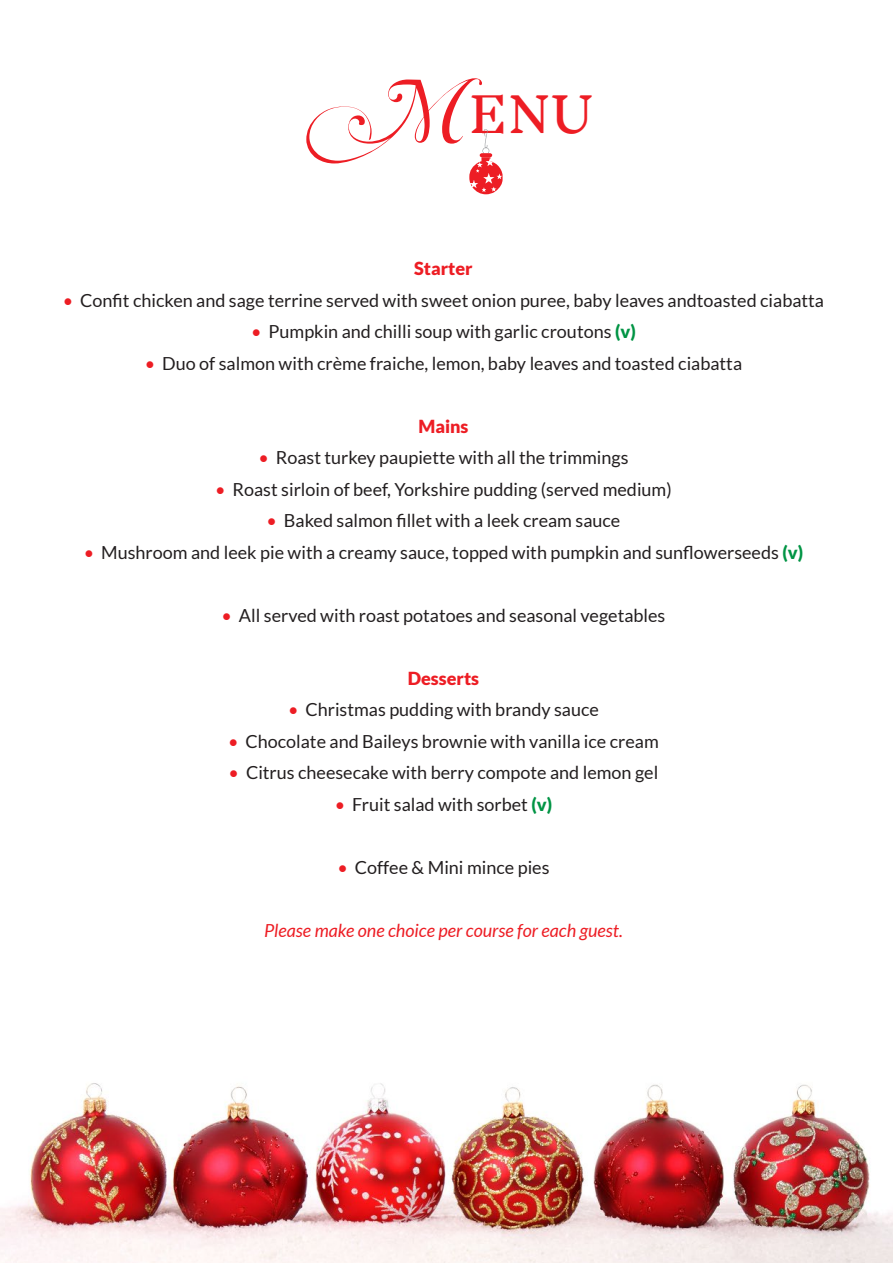
<style>
.page{position:relative;width:893px;height:1263px;background:#fff}
.page>*{position:absolute;margin:0;border:0;box-sizing:border-box;transform-origin:0 0}
.t1{font:47.85px "Inknut Antiqua";color:#ed1d24}
.t2{font:18px "Lato";color:#231f20}
.t3{font:italic 18px "Lato";color:#ed1d24}
.t4{font:900 18px "Lato";color:#ed1d24}
.s1{color:#ed1d24}
.s2{font-weight:900;color:#009444}
</style>
<div class="page">
<img style="left:0;top:1083px;width:893px;height:180px">
<svg style="left:469px;top:129px;width:34px;height:65px"></svg>
<h1 class="t1" style="left:469px;top:89px;width:125px">ENU</h1>
<p class="t4" style="left:414px;top:258px;width:60px">Starter</p>
<p class="t2" style="left:63px;top:290px;width:763px"><span class="s1">•</span> Confit chicken and sage terrine served with sweet onion puree, baby leaves andtoasted ciabatta</p>
<p class="t2" style="left:251px;top:322px;width:386px"><span class="s1">•</span> Pumpkin and chilli soup with garlic croutons <span class="s2">(v)</span></p>
<p class="t2" style="left:145px;top:353px;width:599px"><span class="s1">•</span> Duo of salmon with crème fraiche, lemon, baby leaves and toasted ciabatta</p>
<p class="t4" style="left:418px;top:416px;width:52px">Mains</p>
<p class="t2" style="left:258px;top:448px;width:372px"><span class="s1">•</span> Roast turkey paupiette with all the trimmings</p>
<p class="t2" style="left:215px;top:479px;width:458px"><span class="s1">•</span> Roast sirloin of beef, Yorkshire pudding (served medium)</p>
<p class="t2" style="left:267px;top:511px;width:355px"><span class="s1">•</span> Baked salmon fillet with a leek cream sauce</p>
<p class="t2" style="left:84px;top:542px;width:721px"><span class="s1">•</span> Mushroom and leek pie with a creamy sauce, topped with pumpkin and sunflowerseeds <span class="s2">(v)</span></p>
<p class="t2" style="left:222px;top:605px;width:445px"><span class="s1">•</span> All served with roast potatoes and seasonal vegetables</p>
<p class="t4" style="left:408px;top:668px;width:73px">Desserts</p>
<p class="t2" style="left:288px;top:700px;width:312px"><span class="s1">•</span> Christmas pudding with brandy sauce</p>
<p class="t2" style="left:228px;top:731px;width:432px"><span class="s1">•</span> Chocolate and Baileys brownie with vanilla ice cream</p>
<p class="t2" style="left:229px;top:763px;width:431px"><span class="s1">•</span> Citrus cheesecake with berry compote and lemon gel</p>
<p class="t2" style="left:335px;top:794px;width:219px"><span class="s1">•</span> Fruit salad with sorbet <span class="s2">(v)</span></p>
<p class="t2" style="left:337px;top:857px;width:214px"><span class="s1">•</span> Coffee &amp; Mini mince pies</p>
<p class="t3" style="left:264px;top:920px;width:360px">Please make one choice per course for each guest.</p>
</div>
